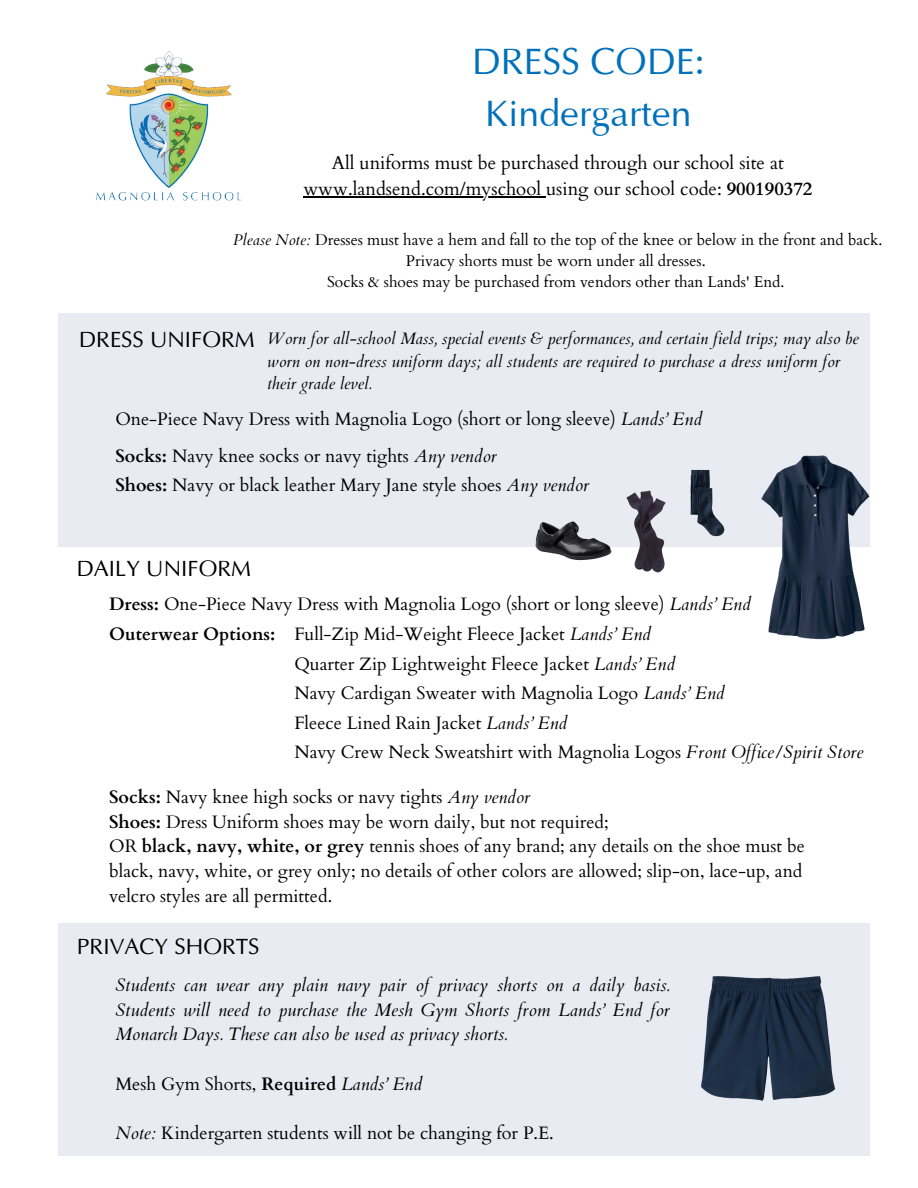
<style>
.page{position:relative;width:918px;height:1188px;background:#fff}
.page>*{position:absolute;margin:0;border:0;box-sizing:border-box;transform-origin:0 0}
.t1{font:37.5px/51.8px "Optima";color:#0171bb;text-align:center}
.t2{font:22.5px "Optima";color:#000}
.t3{font:18.6px "Cardo";color:#000}
.t4{font:18px/24.8px "Cardo";color:#000}
.t5{font:italic 18px/24.8px "Cardo";color:#000;text-align:justify}
.t6{font:700 18px "Cardo";color:#000}
.t7{font:italic 16.5px/22.5px "Cardo";color:#000}
.t8{font:15.6px/21.3px "Cardo";color:#000;text-align:center}
.s1{font-weight:700}
.s2{font-style:italic}
</style>
<div class="page">
<img style="left:96px;top:52px;width:145px;height:149px">
<div style="left:58px;top:313px;width:811px;height:234px;background:#e8ebf2"></div>
<img style="left:626px;top:490px;width:40px;height:83px">
<img style="left:535px;top:521px;width:77px;height:40px">
<img style="left:690px;top:469px;width:35px;height:68px">
<img style="left:761px;top:454px;width:109px;height:186px">
<hr style="left:303px;top:196px;width:243px;height:1px;background:#000">
<div style="left:58px;top:923px;width:811px;height:232px;background:#e8ebf2"></div>
<img style="left:701px;top:976px;width:134px;height:125px">
<p class="t1" style="left:472px;top:39px;width:235px">DRESS CODE:<br>Kindergarten</p>
<p class="t3" style="left:332px;top:151px;width:454px">All uniforms must be purchased through our school site at</p>
<p class="t3" style="left:303px;top:177px;width:510px">www.landsend.com/myschool using our school code: <span class="s1">900190372</span></p>
<p class="t8" style="left:233px;top:229px;width:651px"><span class="s2">Please Note:</span> Dresses must have a hem and fall to the top of the knee or below in the front and back.</p>
<p class="t8" style="left:327px;top:250px;width:459px">Privacy shorts must be worn under all dresses.<br>Socks &amp; shoes may be purchased from vendors other than Lands' End.</p>
<h4 class="t2" style="left:79px;top:330px;width:178px">DRESS UNIFORM</h4>
<h4 class="t7" style="left:267px;top:328px;width:593px">Worn for all-school Mass, special events &amp; performances, and certain field trips; may also be worn on non-dress uniform days; all students are required to purchase a dress uniform for their grade level.</h4>
<p class="t4" style="left:115px;top:407px;width:588px">One-Piece Navy Dress with Magnolia Logo (short or long sleeve) <span class="s2">Lands’ End</span></p>
<p class="t4" style="left:115px;top:442px;width:475px;line-height:29.2px"><span class="s1">Socks:</span> Navy knee socks or navy tights <span class="s2">Any vendor<br></span><span class="s1">Shoes:</span> Navy or black leather Mary Jane style shoes <span class="s2">Any vendor</span></p>
<h4 class="t2" style="left:76px;top:559px;width:176px">DAILY UNIFORM</h4>
<h3 class="t4" style="left:109px;top:592px;width:643px"><span class="s1">Dress:</span> One-Piece Navy Dress with Magnolia Logo (short or long sleeve) <span class="s2">Lands’ End</span></h3>
<h2 class="t6" style="left:109px;top:623px;width:168px">Outerwear Options:</h2>
<h4 class="t4" style="left:294px;top:622px;width:358px">Full-Zip Mid-Weight Fleece Jacket <span class="s2">Lands’ End</span></h4>
<h4 class="t4" style="left:294px;top:652px;width:382px">Quarter Zip Lightweight Fleece Jacket <span class="s2">Lands’ End</span></h4>
<p class="t4" style="left:294px;top:711px;width:274px">Fleece Lined Rain Jacket <span class="s2">Lands’ End</span></p>
<p class="t4" style="left:294px;top:681px;width:432px">Navy Cardigan Sweater with Magnolia Logo <span class="s2">Lands’ End</span></p>
<h4 class="t4" style="left:294px;top:740px;width:571px">Navy Crew Neck Sweatshirt with Magnolia Logos <span class="s2">Front Office/Spirit Store</span></h4>
<h4 class="t4" style="left:109px;top:785px;width:697px"><span class="s1">Socks:</span> Navy knee high socks or navy tights <span class="s2">Any vendor<br></span><span class="s1">Shoes:</span> Dress Uniform shoes may be worn daily, but not required;<br>OR <span class="s1">black, navy, white, or grey</span> tennis shoes of any brand; any details on the shoe must be black, navy, white, or grey only; no details of other colors are allowed; slip-on, lace-up, and velcro styles are all permitted.</h4>
<h4 class="t2" style="left:77px;top:937px;width:184px">PRIVACY SHORTS</h4>
<h4 class="t5" style="left:115px;top:973px;width:556px">Students can wear any plain navy pair of privacy shorts on a daily basis.<br>Students will need to purchase the Mesh Gym Shorts from Lands’ End for Monarch Days. These can also be used as privacy shorts.</h4>
<h4 class="t4" style="left:115px;top:1072px;width:308px">Mesh Gym Shorts, <span class="s1">Required</span> <span class="s2">Lands’ End</span></h4>
<h4 class="t4" style="left:115px;top:1121px;width:440px"><span class="s2">Note:</span> Kindergarten students will not be changing for P.E.</h4>
</div>
